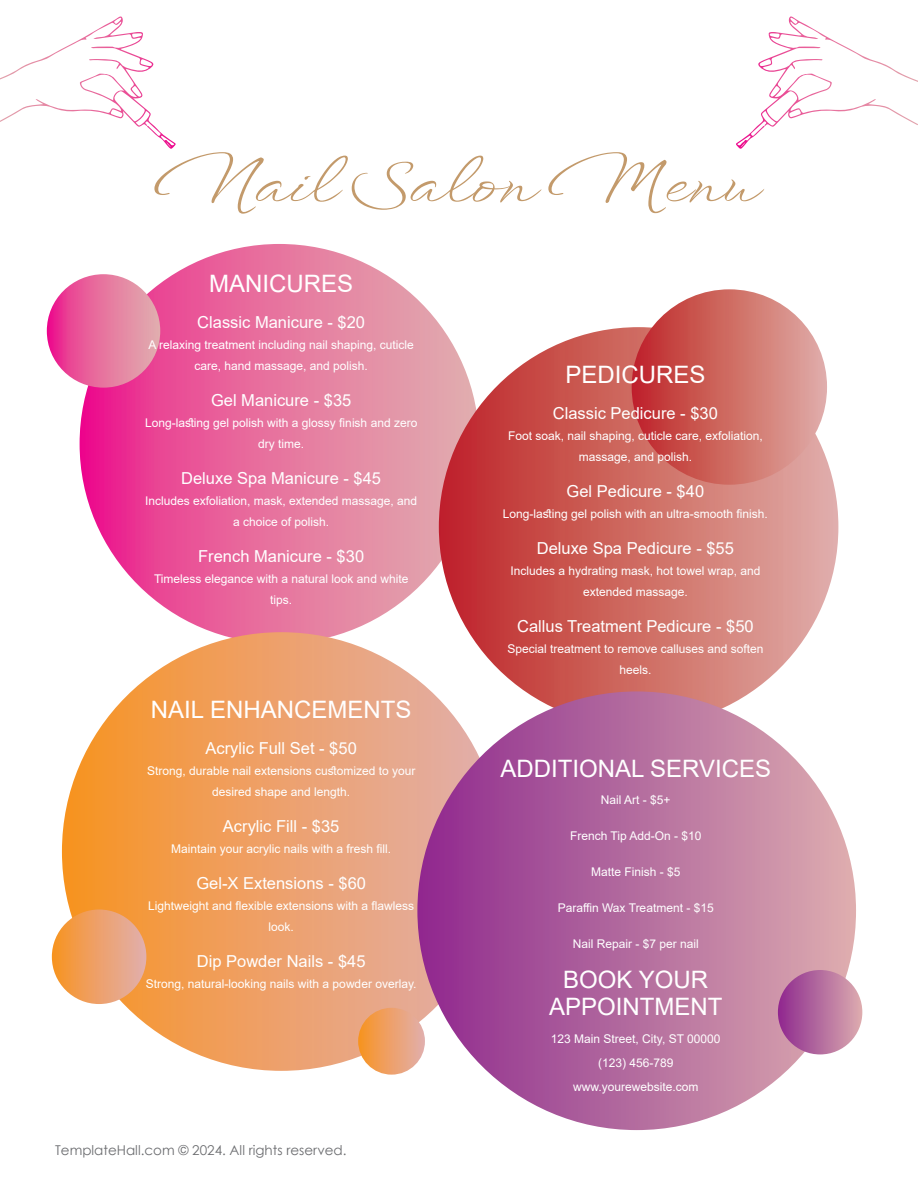
<style>
.page{position:relative;width:918px;height:1188px;background:#fff}
.page>*{position:absolute;margin:0;border:0;box-sizing:border-box;transform-origin:0 0}
.t1{font:61.95px "Wind Song";color:#c39a6b}
.t2{font:24px/27px "Arial";color:#fff;text-align:center}
.t3{font:16.5px "Arial";color:#fff}
.t4{font:13.5px "Century Gothic";color:#6c6d70}
.t5{font:12px/21px "Arial";color:#fff;text-align:center}
</style>
<div class="page">
<svg style="left:80px;top:244px;width:399px;height:400px;background:#e6709e"></svg>
<svg style="left:47px;top:274px;width:113px;height:114px;background:#e66f9e"></svg>
<div style="left:439px;top:327px;width:399px;height:400px;background:linear-gradient(to right,#be2526,#e0b0a6);border-radius:200px"></div>
<div style="left:632px;top:289px;width:195px;height:196px;background:linear-gradient(to right,#be2526,#e0b0a6);border-radius:98px"></div>
<div style="left:62px;top:632px;width:439px;height:439px;background:linear-gradient(to right,#f89323,#e2b0b2);border-radius:219px"></div>
<div style="left:358px;top:1008px;width:67px;height:67px;background:linear-gradient(to right,#f89323,#e2afaf);border-radius:33px"></div>
<div style="left:52px;top:910px;width:94px;height:94px;background:linear-gradient(to right,#f89424,#e2aead);border-radius:47px"></div>
<div style="left:417px;top:691px;width:439px;height:439px;background:linear-gradient(to right,#8f2b8e,#dcaeaf);border-radius:219px"></div>
<div style="left:778px;top:970px;width:84px;height:84px;background:linear-gradient(to right,#8e2a8e,#daaaae);border-radius:42px"></div>
<svg style="left:736px;top:19px;width:182px;height:130px"></svg>
<svg style="left:0;top:17px;width:161px;height:119px"></svg>
<h1 class="t1" style="left:154px;top:143px;width:598px">Nail Salon Menu</h1>
<h2 class="t2" style="left:209px;top:270px;width:145px">MANICURES</h2>
<h3 class="t3" style="left:197px;top:311px;width:169px">Classic Manicure - $20</h3>
<p class="t5" style="left:148px;top:335px;width:267px">A relaxing treatment including nail shaping, cuticle care, hand massage, and polish.</p>
<h3 class="t3" style="left:211px;top:389px;width:142px">Gel Manicure - $35</h3>
<p class="t5" style="left:145px;top:413px;width:274px">Long-lasting gel polish with a glossy finish and zero dry time.</p>
<h3 class="t3" style="left:181px;top:467px;width:201px">Deluxe Spa Manicure - $45</h3>
<p class="t5" style="left:145px;top:491px;width:274px">Includes exfoliation, mask, extended massage, and a choice of polish.</p>
<h3 class="t3" style="left:198px;top:545px;width:167px">French Manicure - $30</h3>
<p class="t5" style="left:154px;top:569px;width:256px">Timeless elegance with a natural look and white tips.</p>
<h2 class="t2" style="left:151px;top:696px;width:262px">NAIL ENHANCEMENTS</h2>
<h3 class="t3" style="left:206px;top:737px;width:153px">Acrylic Full Set - $50</h3>
<p class="t5" style="left:147px;top:760px;width:270px">Strong, durable nail extensions customized to your desired shape and length.</p>
<h3 class="t3" style="left:223px;top:815px;width:118px">Acrylic Fill - $35</h3>
<p class="t5" style="left:171px;top:838px;width:222px">Maintain your acrylic nails with a fresh fill.</p>
<h3 class="t3" style="left:196px;top:872px;width:171px">Gel-X Extensions - $60</h3>
<p class="t5" style="left:148px;top:895px;width:268px">Lightweight and flexible extensions with a flawless look.</p>
<h3 class="t3" style="left:197px;top:950px;width:170px">Dip Powder Nails - $45</h3>
<p class="t5" style="left:146px;top:973px;width:272px">Strong, natural-looking nails with a powder overlay.</p>
<p class="t4" style="left:55px;top:1141px;width:293px">TemplateHall.com © 2024. All rights reserved.</p>
<h2 class="t2" style="left:565px;top:361px;width:142px">PEDICURES</h2>
<h3 class="t3" style="left:553px;top:401px;width:167px">Classic Pedicure - $30</h3>
<p class="t5" style="left:508px;top:425px;width:256px">Foot soak, nail shaping, cuticle care, exfoliation, massage, and polish.</p>
<h3 class="t3" style="left:567px;top:479px;width:139px">Gel Pedicure - $40</h3>
<p class="t5" style="left:503px;top:503px;width:267px">Long-lasting gel polish with an ultra-smooth finish.</p>
<h3 class="t3" style="left:537px;top:536px;width:199px">Deluxe Spa Pedicure - $55</h3>
<p class="t5" style="left:510px;top:560px;width:252px">Includes a hydrating mask, hot towel wrap, and extended massage.</p>
<h3 class="t3" style="left:517px;top:614px;width:238px">Callus Treatment Pedicure - $50</h3>
<p class="t5" style="left:507px;top:638px;width:258px">Special treatment to remove calluses and soften heels.</p>
<h2 class="t2" style="left:500px;top:755px;width:272px">ADDITIONAL SERVICES</h2>
<p class="t5" style="left:601px;top:789px;width:71px">Nail Art - $5+</p>
<p class="t5" style="left:570px;top:825px;width:133px">French Tip Add-On - $10</p>
<p class="t5" style="left:591px;top:861px;width:91px">Matte Finish - $5</p>
<p class="t5" style="left:558px;top:897px;width:157px">Paraffin Wax Treatment - $15</p>
<p class="t5" style="left:573px;top:933px;width:128px">Nail Repair - $7 per nail</p>
<h2 class="t2" style="left:549px;top:966px;width:175px">BOOK YOUR<br>APPOINTMENT</h2>
<p class="t5" style="left:551px;top:1027px;width:171px;line-height:24px">123 Main Street, City, ST 00000 (123) 456-789 www.yourewebsite.com</p>
</div>
